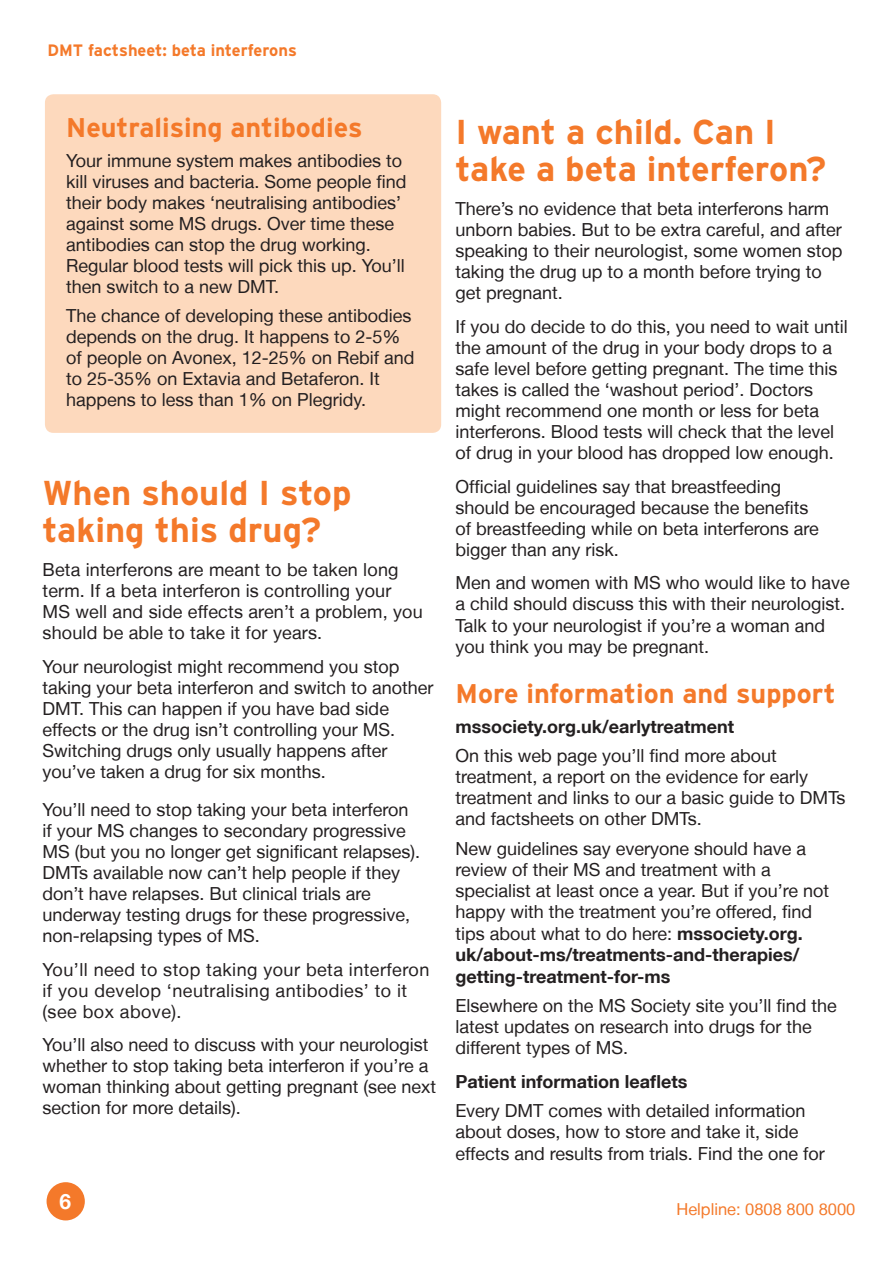
<style>
.page{position:relative;width:893px;height:1263px;background:#fff}
.page>*{position:absolute;margin:0;border:0;box-sizing:border-box;transform-origin:0 0}
.t1{font:700 34.5px/37.5px "Interstate";color:#f4792a}
.t2{font:700 27px "Interstate";color:#f4792a}
.t3{font:700 21px "Helvetica Neue LT";color:#fff}
.t4{font:18px/21px "Helvetica Neue LT";color:#231f20}
.t5{font:18px/21px "Helvetica Neue LT";letter-spacing:.025em;color:#231f20}
.t6{font:700 18px "Helvetica Neue LT";color:#231f20}
.t7{font:700 16.5px "Interstate";color:#f4792a}
.t8{font:16.5px "Helvetica Neue LT";color:#f4792a}
.s1{font-weight:700}
</style>
<div class="page">
<div style="left:47px;top:1182px;width:38px;height:38px;background:#f4792a;border-radius:50%"></div>
<div style="left:45px;top:94px;width:396px;height:339px;background:#fdd9bd;border-radius:9px"></div>
<p class="t7" style="left:47px;top:40px;width:251px">DMT factsheet: beta interferons</p>
<p class="t2" style="left:66px;top:111px;width:298px">Neutralising antibodies</p>
<p class="t4" style="left:66px;top:149px;width:342px">Your immune system makes antibodies to kill viruses and bacteria. Some people find their body makes ‘neutralising antibodies’ against some MS drugs. Over time these antibodies can stop the drug working.<br>Regular blood tests will pick this up. You’ll then switch to a new DMT.</p>
<p class="t4" style="left:66px;top:305px;width:350px">The chance of developing these antibodies depends on the drug. It happens to 2-5% of people on Avonex, 12-25% on Rebif and to 25-35% on Extavia and Betaferon. It happens to less than 1% on Plegridy.</p>
<p class="t1" style="left:43px;top:473px;width:310px">When should I stop taking this drug?</p>
<p class="t4" style="left:43px;top:559px;width:382px">Beta interferons are meant to be taken long term. If a beta interferon is controlling your MS well and side effects aren’t a problem, you should be able to take it for years.</p>
<p class="t4" style="left:43px;top:656px;width:393px">Your neurologist might recommend you stop taking your beta interferon and switch to another DMT. This can happen if you have bad side effects or the drug isn’t controlling your MS.<br>Switching drugs only usually happens after you’ve taken a drug for six months.</p>
<p class="t4" style="left:43px;top:799px;width:379px">You’ll need to stop taking your beta interferon if your MS changes to secondary progressive MS (but you no longer get significant relapses).<br>DMTs available now can’t help people if they don’t have relapses. But clinical trials are underway testing drugs for these progressive, non-relapsing types of MS.</p>
<p class="t5" style="left:43px;top:958px;width:388px">You’ll need to stop taking your beta interferon if you develop ‘neutralising antibodies’ to it (see box above).</p>
<p class="t4" style="left:43px;top:1034px;width:395px">You’ll also need to discuss with your neurologist whether to stop taking beta interferon if you’re a woman thinking about getting pregnant (see next section for more details).</p>
<p class="t3" style="left:59px;top:1188px;width:13px">6</p>
<p class="t1" style="left:455px;top:113px;width:372px">I want a child. Can I take a beta interferon?</p>
<p class="t4" style="left:455px;top:198px;width:389px">There’s no evidence that beta interferons harm unborn babies. But to be extra careful, and after speaking to their neurologist, some women stop taking the drug up to a month before trying to get pregnant.</p>
<p class="t4" style="left:455px;top:316px;width:394px">If you do decide to do this, you need to wait until the amount of the drug in your body drops to a safe level before getting pregnant. The time this takes is called the ‘washout period’. Doctors might recommend one month or less for beta interferons. Blood tests will check that the level of drug in your blood has dropped low enough.</p>
<p class="t4" style="left:455px;top:476px;width:365px">Official guidelines say that breastfeeding should be encouraged because the benefits of breastfeeding while on beta interferons are bigger than any risk.</p>
<p class="t4" style="left:455px;top:572px;width:396px">Men and women with MS who would like to have a child should discuss this with their neurologist.<br>Talk to your neurologist if you’re a woman and you think you may be pregnant.</p>
<p class="t2" style="left:455px;top:677px;width:382px">More information and support</p>
<p class="t6" style="left:455px;top:715px;width:280px">mssociety.org.uk/earlytreatment</p>
<p class="t4" style="left:455px;top:745px;width:392px">On this web page you’ll find more about treatment, a report on the evidence for early treatment and links to our a basic guide to DMTs and factsheets on other DMTs.</p>
<p class="t4" style="left:455px;top:837px;width:375px">New guidelines say everyone should have a review of their MS and treatment with a specialist at least once a year. But if you’re not happy with the treatment you’re offered, find tips about what to do here: <span class="s1">mssociety.org. uk/about-ms/treatments-and-therapies/ getting-treatment-for-ms</span></p>
<p class="t4" style="left:455px;top:995px;width:383px">Elsewhere on the MS Society site you’ll find the latest updates on research into drugs for the different types of MS.</p>
<p class="t6" style="left:455px;top:1070px;width:233px">Patient information leaflets</p>
<p class="t4" style="left:455px;top:1100px;width:371px">Every DMT comes with detailed information about doses, how to store and take it, side effects and results from trials. Find the one for</p>
<p class="t8" style="left:676px;top:1199px;width:180px">Helpline: 0808 800 8000</p>
</div>
